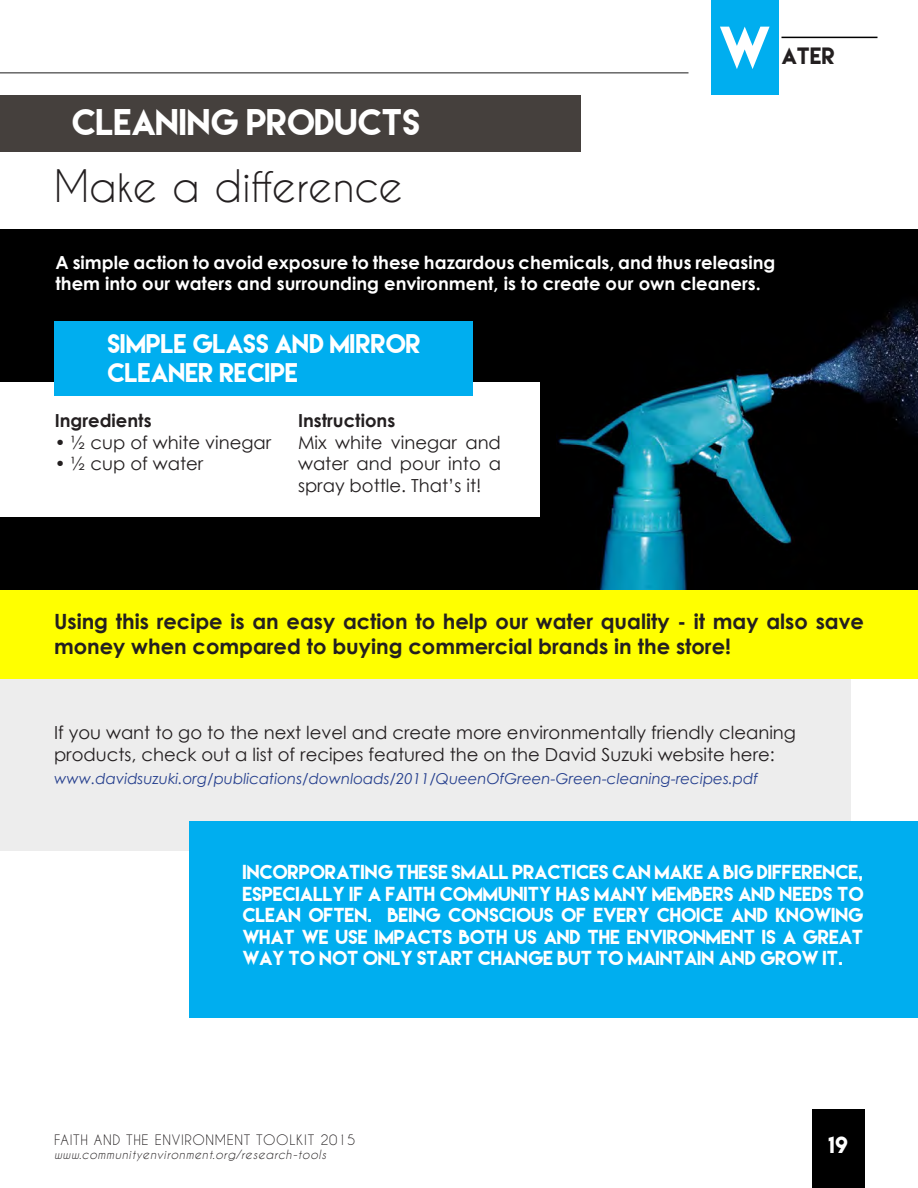
<style>
.page{position:relative;width:918px;height:1188px;background:#fff}
.page>*{position:absolute;margin:0;border:0;box-sizing:border-box;transform-origin:0 0}
.t1{font:54px "Lemon Milk";color:#fff}
.t2{font:42px "Caviar Dreams";color:#231f20}
.t3{font:33px "Lemon Milk";color:#fff}
.t4{font:24px/28.8px "Lemon Milk";color:#fff}
.t5{font:700 21px/25.2px "Century Gothic";color:#231f20}
.t6{font:21px "Lemon Milk";color:#231f20}
.t7{font:21px "Lemon Milk";color:#fff}
.t8{font:18px/21.6px "Lemon Milk";color:#fff;text-align:justify}
.t9{font:18px/21.6px "Century Gothic";color:#231f20;text-align:justify}
.t10{font:700 18px/21.6px "Century Gothic";color:#fff}
.t11{font:700 18px "Century Gothic";color:#231f20}
.t12{font:italic 15px "Century Gothic";color:#253f8e}
.t13{font:13.5px "Caviar Dreams";letter-spacing:.05em;color:#231f20}
.t14{font:italic 12px "Caviar Dreams";letter-spacing:.05em;color:#231f20}
</style>
<div class="page">
<div style="left:0;top:230px;width:918px;height:364px;background:#000"></div>
<div style="left:0;top:675px;width:850px;height:175px;background:#ededed"></div>
<hr style="left:0;top:72px;width:688px;height:2px;background:#000">
<div style="left:813px;top:1109px;width:52px;height:79px;background:#000"></div>
<div style="left:711px;top:0;width:67px;height:94px;background:#00aeef"></div>
<hr style="left:782px;top:37px;width:96px;height:1px;background:#000">
<div style="left:0;top:95px;width:580px;height:57px;background:#45403d"></div>
<img style="left:558px;top:300px;width:360px;height:290px">
<div style="left:0;top:382px;width:540px;height:136px;background:#fff"></div>
<div style="left:54px;top:322px;width:418px;height:74px;background:#00aeef"></div>
<div style="left:189px;top:821px;width:729px;height:197px;background:#00aeef"></div>
<div style="left:0;top:590px;width:918px;height:89px;background:#ff0"></div>
<h3 class="t3" style="left:73px;top:105px;width:350px">CLEANING PRODUCTS</h3>
<h2 class="t2" style="left:54px;top:161px;width:351px">Make a difference</h2>
<h1 class="t1" style="left:721px;top:20px;width:52px">W</h1>
<p class="t6" style="left:782px;top:45px;width:55px">ATER</p>
<p class="t10" style="left:55px;top:250px;width:721px">A simple action to avoid exposure to these hazardous chemicals, and thus releasing them into our waters and surrounding environment, is to create our own cleaners.</p>
<h3 class="t4" style="left:108px;top:329px;width:315px">SIMPLE GLASS AND MIRROR<br>CLEANER RECIPE</h3>
<p class="t11" style="left:55px;top:407px;width:98px">Ingredients</p>
<p class="t9" style="left:55px;top:431px;width:218px">• ½ cup of white vinegar</p>
<p class="t9" style="left:55px;top:453px;width:150px">• ½ cup of water</p>
<p class="t11" style="left:298px;top:407px;width:99px">Instructions</p>
<p class="t9" style="left:298px;top:431px;width:204px">Mix white vinegar and water and pour into a spray bottle. That’s it!</p>
<p class="t5" style="left:54px;top:608px;width:811px">Using this recipe is an easy action to help our water quality - it may also save money when compared to buying commercial brands in the store!</p>
<p class="t9" style="left:54px;top:722px;width:744px">If you want to go to the next level and create more environmentally friendly cleaning products, check out a list of recipes featured the on the David Suzuki website here:</p>
<p class="t12" style="left:54px;top:768px;width:706px">www.davidsuzuki.org/publications/downloads/2011/QueenOfGreen-Green-cleaning-recipes.pdf</p>
<p class="t8" style="left:243px;top:861px;width:623px">INCORPORATING THESE SMALL PRACTICES CAN MAKE A BIG DIFFERENCE, ESPECIALLY IF A FAITH COMMUNITY HAS MANY MEMBERS AND NEEDS TO CLEAN OFTEN. BEING CONSCIOUS OF EVERY CHOICE AND KNOWING WHAT WE USE IMPACTS BOTH US AND THE ENVIRONMENT IS A GREAT WAY TO NOT ONLY START CHANGE BUT TO MAINTAIN AND GROW IT.</p>
<p class="t13" style="left:54px;top:1131px;width:303px">FAITH AND THE ENVIRONMENT TOOLKIT 2015</p>
<p class="t14" style="left:54px;top:1148px;width:274px">www.communityenvironment.org/research-tools</p>
<p class="t7" style="left:829px;top:1134px;width:21px">19</p>
</div>
